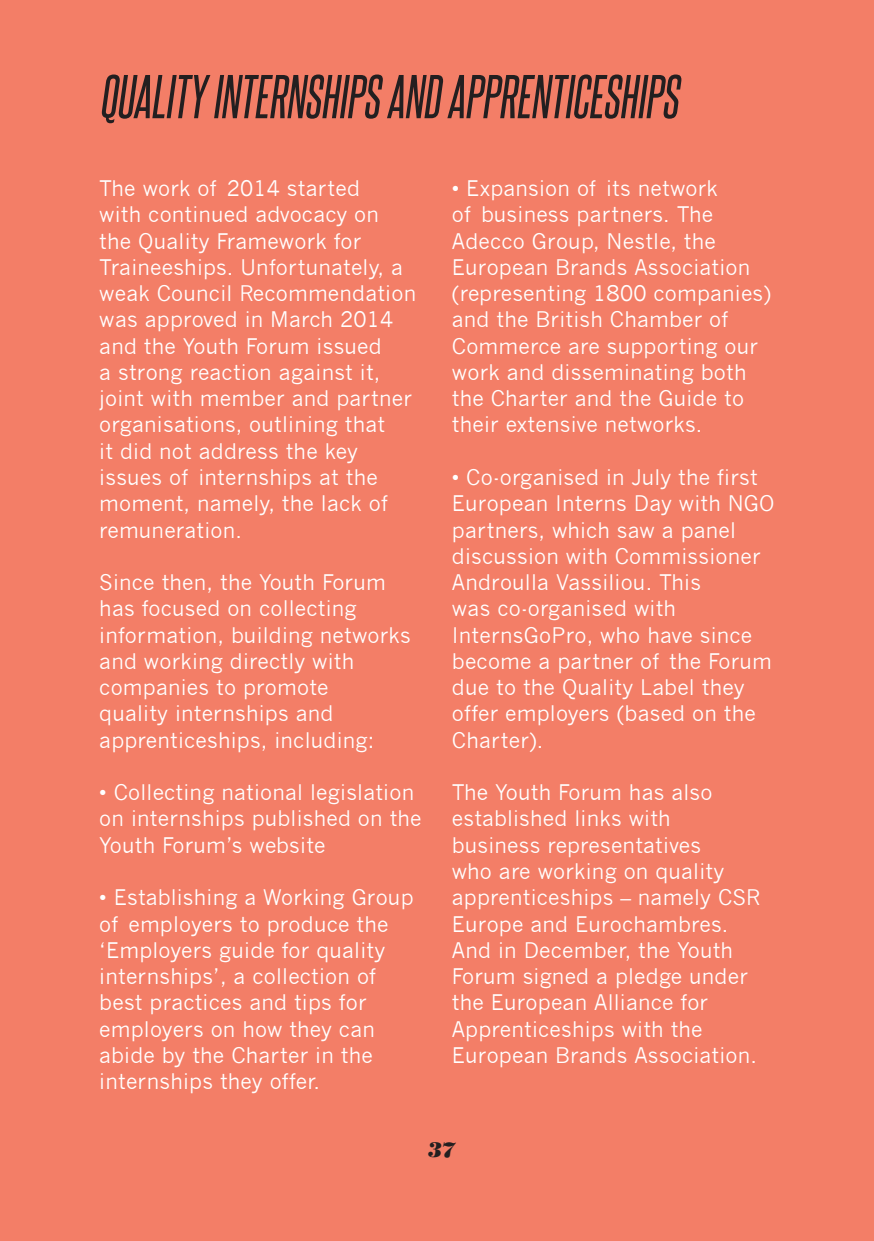
<style>
.page{position:relative;width:874px;height:1241px;background:#fff}
.page>*{position:absolute;margin:0;border:0;box-sizing:border-box;transform-origin:0 0}
.t1{font:italic 52.5px "Steelfish Rg";color:#231f20}
.t2{font:21px/26.2px "News Gothic";letter-spacing:.01em;color:#fff}
.t3{font:italic 21px "Bodoni Poster";color:#231f20}
</style>
<div class="page">
<div style="left:0;top:0;width:873px;height:1240px;background:#f37e67"></div>
<p class="t1" style="left:99px;top:65px;width:579px">QUALITY INTERNSHIPS AND APPRENTICESHIPS</p>
<p class="t2" style="left:99px;top:175px;width:318px">The work of 2014 started<br>with continued advocacy on the Quality Framework for<br>Traineeships. Unfortunately, a weak Council Recommendation was approved in March 2014 and the Youth Forum issued<br>a strong reaction against it, joint with member and partner organisations, outlining that<br>it did not address the key issues of internships at the moment, namely, the lack of remuneration.</p>
<p class="t2" style="left:99px;top:569px;width:313px">Since then, the Youth Forum has focused on collecting information, building networks and working directly with companies to promote<br>quality internships and apprenticeships, including:</p>
<p class="t2" style="left:99px;top:779px;width:324px">• Collecting national legislation on internships published on the<br>Youth Forum’s website</p>
<p class="t2" style="left:99px;top:884px;width:315px">• Establishing a Working Group of employers to produce the ‘Employers guide for quality internships’, a collection of best practices and tips for employers on how they can abide by the Charter in the internships they offer.</p>
<p class="t2" style="left:451px;top:175px;width:321px">• Expansion of its network<br>of business partners. The<br>Adecco Group, Nestle, the<br>European Brands Association (representing 1800 companies) and the British Chamber of<br>Commerce are supporting our work and disseminating both the Charter and the Guide to their extensive networks.</p>
<p class="t2" style="left:451px;top:464px;width:324px">• Co-organised in July the first<br>European Interns Day with NGO partners, which saw a panel discussion with Commissioner<br>Androulla Vassiliou. This<br>was co-organised with<br>InternsGoPro, who have since become a partner of the Forum due to the Quality Label they offer employers (based on the<br>Charter).</p>
<p class="t2" style="left:451px;top:779px;width:310px">The Youth Forum has also established links with business representatives<br>who are working on quality apprenticeships – namely CSR<br>Europe and Eurochambres.<br>And in December, the Youth<br>Forum signed a pledge under the European Alliance for<br>Apprenticeships with the<br>European Brands Association.</p>
<p class="t3" style="left:428px;top:1137px;width:30px">37</p>
</div>
